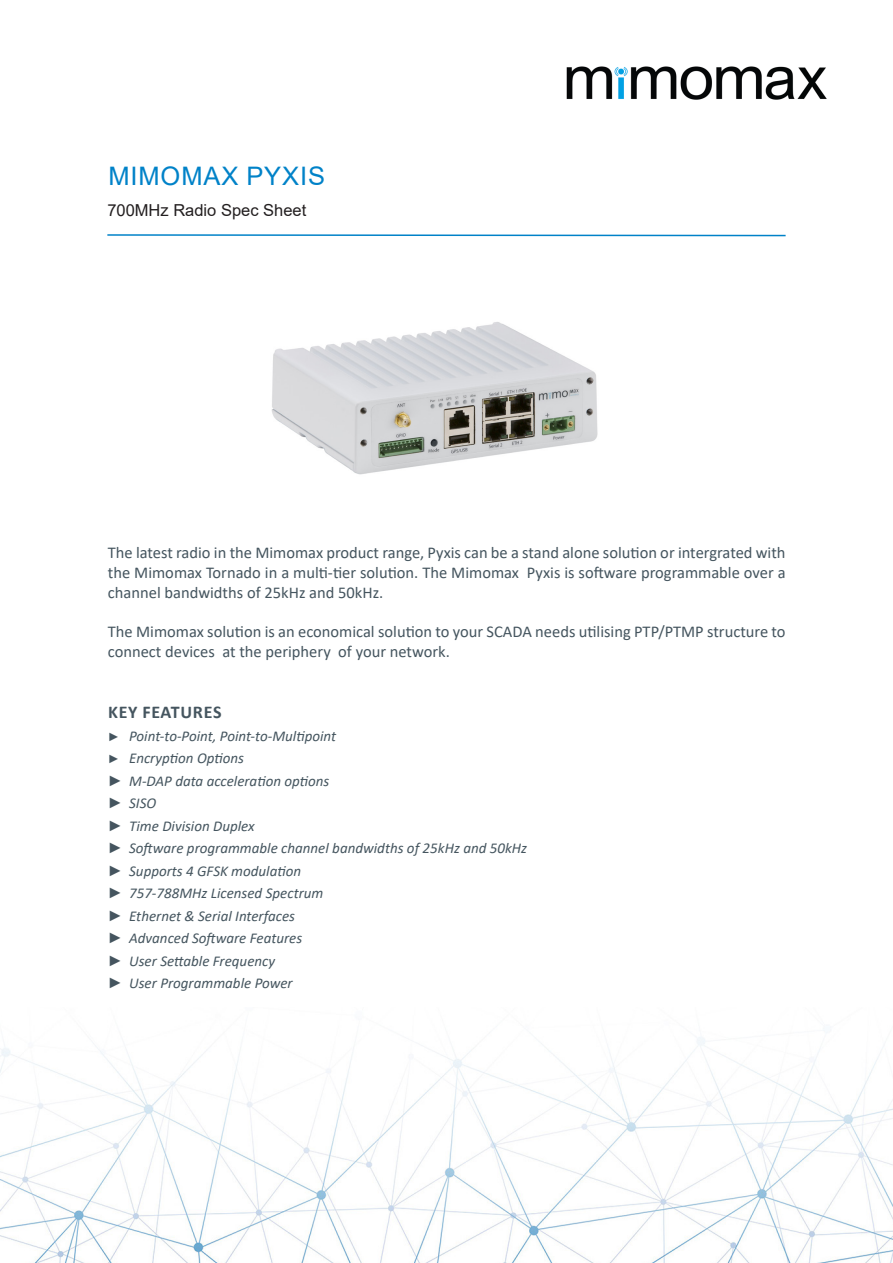
<style>
.page{position:relative;width:893px;height:1263px;background:#fff}
.page>*{position:absolute;margin:0;border:0;box-sizing:border-box;transform-origin:0 0}
.t1{font:25.5px "Arial";letter-spacing:.035em;color:#0082c8}
.t2{font:700 18px "Calibri";letter-spacing:.04em;color:#45555f}
.t3{font:16.5px/19.8px "Calibri";color:#45555f;text-align:justify}
.t4{font:16.5px "Arial";color:#231f20}
.t5{font:italic 15px "Calibri";color:#45555f}
.s1{font-family:"Arial";font-style:normal;font-size:12px}
.s2{font-family:"Arial";font-style:normal}
</style>
<div class="page">
<img style="left:0;top:1030px;width:893px;height:233px">
<img style="left:566px;top:66px;width:261px;height:34px">
<svg style="left:107px;top:234px;width:679px;height:3px"></svg>
<img style="left:271px;top:322px;width:327px;height:153px">
<p class="t1" style="left:108px;top:159px;width:218px">MIMOMAX PYXIS</p>
<p class="t4" style="left:107px;top:199px;width:201px">700MHz Radio Spec Sheet</p>
<p class="t3" style="left:108px;top:542px;width:679px">The latest radio in the Mimomax product range, Pyxis can be a stand alone solution or intergrated with the Mimomax Tornado in a multi-tier solution. The Mimomax Pyxis is software programmable over a channel bandwidths of 25kHz and 50kHz.</p>
<p class="t3" style="left:108px;top:621px;width:679px">The Mimomax solution is an economical solution to your SCADA needs utilising PTP/PTMP structure to connect devices at the periphery of your network.</p>
<p class="t2" style="left:108px;top:700px;width:115px">KEY FEATURES</p>
<p class="t5" style="left:108px;top:725px;width:230px"><span class="s1">►</span> Point-to-Point, Point-to-Multipoint</p>
<p class="t5" style="left:108px;top:748px;width:138px"><span class="s1">►</span> Encryption Options</p>
<p class="t5" style="left:108px;top:770px;width:223px"><span class="s2">►</span> M-DAP data acceleration options</p>
<p class="t5" style="left:108px;top:793px;width:50px"><span class="s2">►</span> SISO</p>
<p class="t5" style="left:108px;top:815px;width:148px"><span class="s2">►</span> Time Division Duplex</p>
<p class="t5" style="left:108px;top:838px;width:421px"><span class="s2">►</span> Software programmable channel bandwidths of 25kHz and 50kHz</p>
<p class="t5" style="left:108px;top:860px;width:195px"><span class="s2">►</span> Supports 4 GFSK modulation</p>
<p class="t5" style="left:108px;top:883px;width:217px"><span class="s2">►</span> 757-788MHz Licensed Spectrum</p>
<p class="t5" style="left:108px;top:905px;width:189px"><span class="s2">►</span> Ethernet &amp; Serial Interfaces</p>
<p class="t5" style="left:108px;top:928px;width:196px"><span class="s2">►</span> Advanced Software Features</p>
<p class="t5" style="left:108px;top:950px;width:169px"><span class="s2">►</span> User Settable Frequency</p>
<p class="t5" style="left:108px;top:973px;width:186px"><span class="s2">►</span> User Programmable Power</p>
</div>
